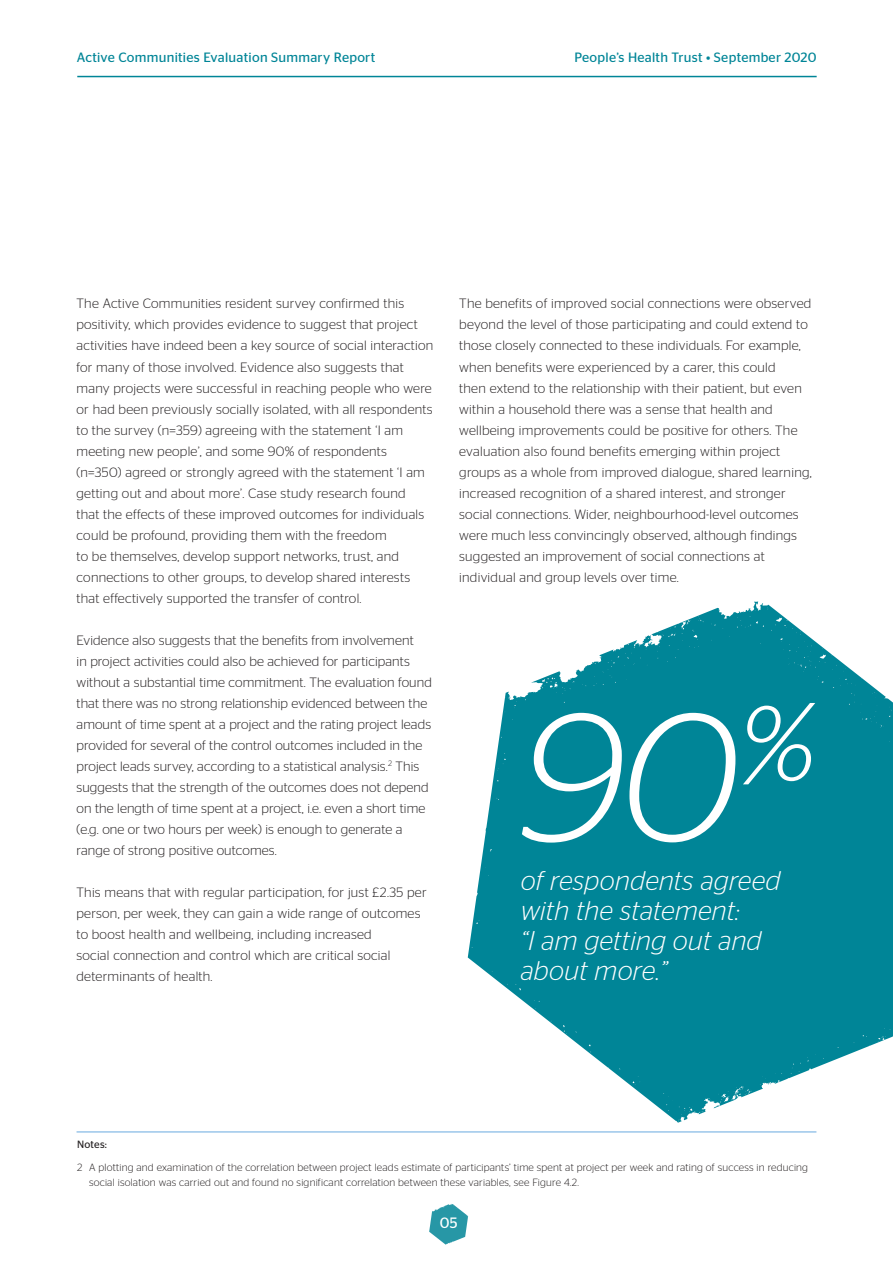
<style>
.page{position:relative;width:893px;height:1263px;background:#fff}
.page>*{position:absolute;margin:0;border:0;box-sizing:border-box;transform-origin:0 0}
.t1{font:italic 300 183px "Stag Sans";color:#fff}
.t2{font:italic 300 27px/30px "Stag Sans";letter-spacing:.01em;color:#fff}
.t3{font:15px "Stag Sans";color:#fff}
.t4{font:300 13.5px/21px "Stag Sans";letter-spacing:.02em;color:#231f20}
.t5{font:13.5px "Stag Sans";letter-spacing:.02em;color:#008597}
.t6{font:300 10.5px/15px "Stag Sans";letter-spacing:.02em;color:#231f20}
.t7{font:10.5px "Stag Sans";letter-spacing:.02em;color:#231f20}
</style>
<div class="page">
<svg style="left:429px;top:1204px;width:39px;height:41px"></svg>
<hr style="left:77px;top:76px;width:740px;height:1px;background:#008597">
<svg style="left:468px;top:601px;width:425px;height:522px;fill:#008597"></svg>
<hr style="left:77px;top:1131px;width:739px;height:2px;background:#9bc6ea">
<p class="t5" style="left:77px;top:49px;width:300px">Active Communities Evaluation Summary Report</p>
<p class="t5" style="left:574px;top:49px;width:244px">People’s Health Trust • September 2020</p>
<p class="t4" style="left:77px;top:293px;width:358px">The Active Communities resident survey confirmed this positivity, which provides evidence to suggest that project activities have indeed been a key source of social interaction for many of those involved. Evidence also suggests that many projects were successful in reaching people who were or had been previously socially isolated, with all respondents to the survey (n=359) agreeing with the statement ‘I am meeting new people’, and some 90% of respondents (n=350) agreed or strongly agreed with the statement ‘I am getting out and about more’. Case study research found<br>that the effects of these improved outcomes for individuals could be profound, providing them with the freedom<br>to be themselves, develop support networks, trust, and connections to other groups, to develop shared interests that effectively supported the transfer of control.</p>
<p class="t4" style="left:77px;top:629px;width:357px">Evidence also suggests that the benefits from involvement<br>in project activities could also be achieved for participants without a substantial time commitment. The evaluation found that there was no strong relationship evidenced between the amount of time spent at a project and the rating project leads provided for several of the control outcomes included in the project leads survey, according to a statistical analysis.<sup>2</sup> This suggests that the strength of the outcomes does not depend on the length of time spent at a project, i.e. even a short time (e.g. one or two hours per week) is enough to generate a range of strong positive outcomes.</p>
<p class="t4" style="left:77px;top:881px;width:352px">This means that with regular participation, for just £2.35 per person, per week, they can gain a wide range of outcomes to boost health and wellbeing, including increased<br>social connection and control which are critical social determinants of health.</p>
<p class="t4" style="left:459px;top:293px;width:354px">The benefits of improved social connections were observed beyond the level of those participating and could extend to those closely connected to these individuals. For example, when benefits were experienced by a carer, this could<br>then extend to the relationship with their patient, but even within a household there was a sense that health and wellbeing improvements could be positive for others. The evaluation also found benefits emerging within project groups as a whole from improved dialogue, shared learning, increased recognition of a shared interest, and stronger social connections. Wider, neighbourhood-level outcomes were much less convincingly observed, although findings suggested an improvement of social connections at individual and group levels over time.</p>
<h1 class="t1" style="left:519px;top:677px;width:299px">90<sup>%</sup></h1>
<h2 class="t2" style="left:521px;top:865px;width:261px">of respondents agreed with the statement:<br>“I am getting out and about more.”</h2>
<p class="t7" style="left:77px;top:1139px;width:31px">Notes:</p>
<p class="t6" style="left:89px;top:1159px;width:721px;text-indent:-12px">2 A plotting and examination of the correlation between project leads estimate of participants’ time spent at project per week and rating of success in reducing social isolation was carried out and found no significant correlation between these variables, see Figure 4.2.</p>
<p class="t3" style="left:440px;top:1214px;width:19px">05</p>
</div>
